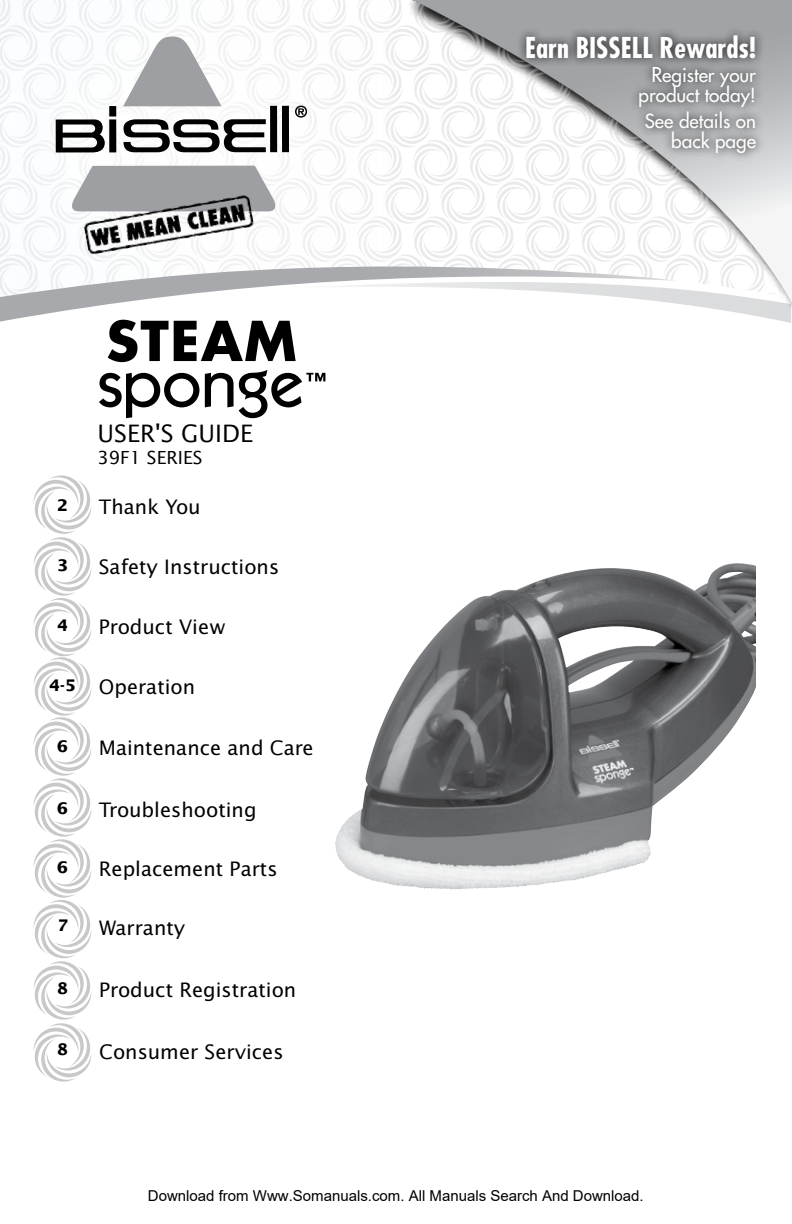
<style>
.page{position:relative;width:792px;height:1224px;background:#fff}
.page>*{position:absolute;margin:0;border:0;box-sizing:border-box;transform-origin:0 0}
.t1{font:700 condensed 28px "Futura";color:#fff}
.t2{font:24px "Lucida Sans Std";color:#000}
.t3{font:20px "Lucida Sans Std";color:#000}
.t4{font:19px/20px "Futura";color:#fff;text-align:right}
.t5{font:18px "Lucida Sans Std";color:#000}
.t6{font:700 16px "Lucida San";color:#000}
.t7{font:15px "Arial";color:#000}
.s1{font-size:20px}
</style>
<div class="page">
<img style="left:0;top:0;width:393px;height:266px">
<img style="left:0;top:22px;width:378px;height:211px">
<svg style="left:295px;top:106px;width:12px;height:12px"></svg>
<div style="left:109px;top:119px;width:7px;height:33px;background:#000"></div>
<div style="left:109px;top:106px;width:7px;height:10px;background:#000"></div>
<div style="left:270px;top:106px;width:7px;height:46px;background:#000"></div>
<div style="left:282px;top:106px;width:7px;height:46px;background:#000"></div>
<svg style="left:56px;top:119px;width:49px;height:33px"></svg>
<svg style="left:124px;top:119px;width:142px;height:33px"></svg>
<svg style="left:68px;top:166px;width:211px;height:45px"></svg>
<svg style="left:123px;top:37px;width:99px;height:69px"></svg>
<img style="left:82px;top:192px;width:175px;height:65px">
<svg style="left:33px;top:476px;width:59px;height:606px"></svg>
<svg style="left:413px;top:0;width:379px;height:303px"></svg>
<div style="left:517px;top:25px;width:248px;height:138px;background:#000;opacity:.87"></div>
<svg style="left:0;top:266px;width:791px;height:96px"></svg>
<svg style="left:99px;top:373px;width:100px;height:45px"></svg>
<svg style="left:205px;top:370px;width:120px;height:48px"></svg>
<img style="left:335px;top:568px;width:379px;height:309px">
<p class="t2" style="left:97px;top:420px;width:157px">USER'S GUIDE</p>
<p class="t5" style="left:97px;top:447px;width:107px">39F1 SERIES</p>
<p class="t6" style="left:57px;top:495px;width:12px">2</p>
<p class="t3" style="left:99px;top:496px;width:103px">Thank You</p>
<p class="t6" style="left:57px;top:555px;width:12px">3</p>
<p class="t3" style="left:99px;top:556px;width:182px">Safety Instructions</p>
<p class="t6" style="left:57px;top:614px;width:12px">4</p>
<p class="t3" style="left:99px;top:615px;width:129px">Product View</p>
<p class="t6" style="left:49px;top:674px;width:28px">4-5</p>
<p class="t3" style="left:99px;top:675px;width:98px">Operation</p>
<p class="t6" style="left:57px;top:736px;width:12px">6</p>
<p class="t3" style="left:99px;top:737px;width:216px">Maintenance and Care</p>
<p class="t6" style="left:57px;top:797px;width:12px">6</p>
<p class="t6" style="left:57px;top:856px;width:12px">6</p>
<p class="t3" style="left:99px;top:798px;width:159px">Troubleshooting</p>
<p class="t3" style="left:99px;top:857px;width:180px">Replacement Parts</p>
<p class="t6" style="left:57px;top:915px;width:12px">7</p>
<p class="t3" style="left:99px;top:916px;width:88px">Warranty</p>
<p class="t6" style="left:57px;top:978px;width:12px">8</p>
<p class="t3" style="left:99px;top:979px;width:199px">Product Registration</p>
<p class="t6" style="left:57px;top:1039px;width:12px">8</p>
<p class="t3" style="left:99px;top:1040px;width:186px">Consumer Services</p>
<h1 class="t1" style="left:525px;top:30px;width:232px">Earn BISSELL Rewards!</h1>
<p class="t4" style="left:639px;top:65px;width:119px"><span class="s1">R</span>egister your product today!</p>
<p class="t4" style="left:645px;top:111px;width:113px">See details on back page</p>
<p class="t7" style="left:148px;top:1187px;width:497px">Download from Www.Somanuals.com. All Manuals Search And Download.</p>
</div>
